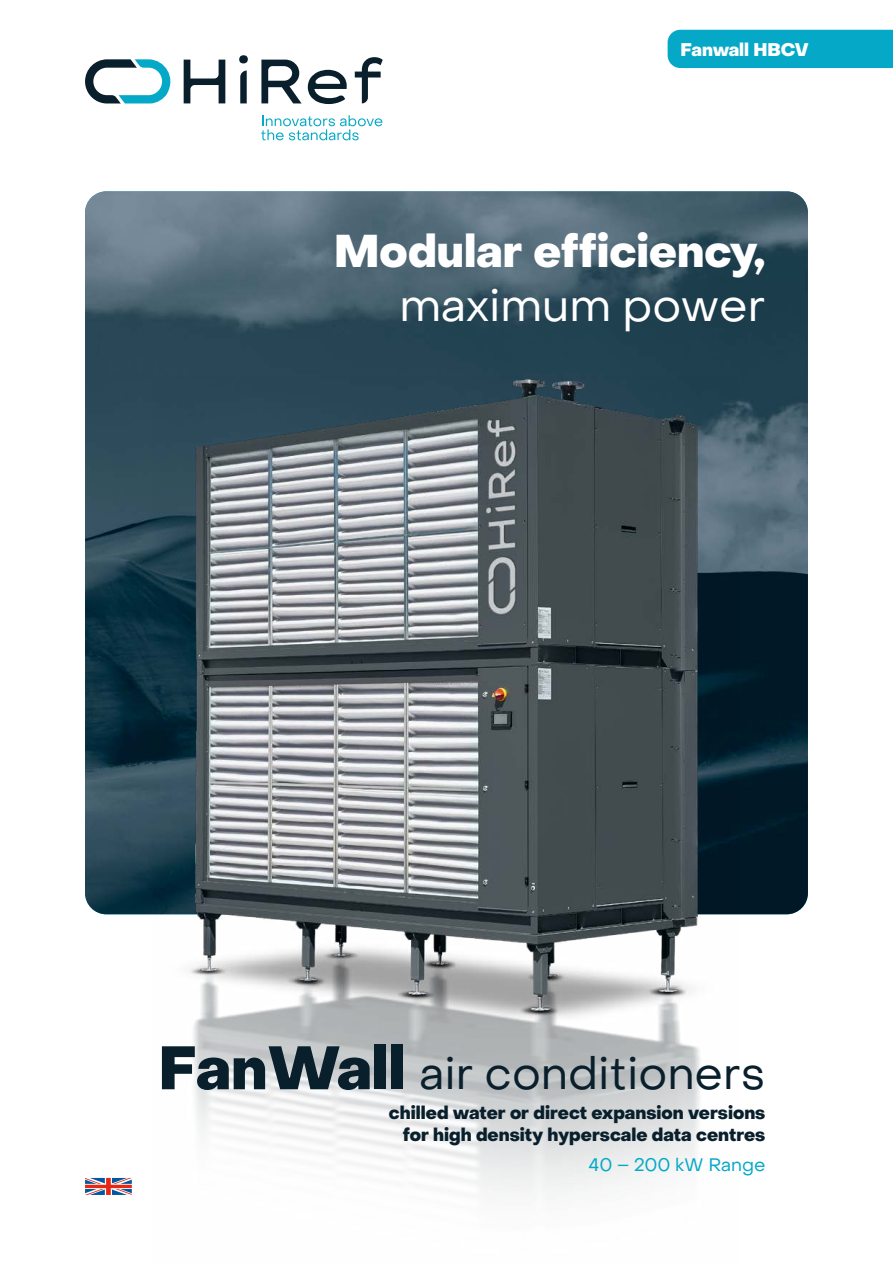
<style>
.page{position:relative;width:893px;height:1263px;background:#fff}
.page>*{position:absolute;margin:0;border:0;box-sizing:border-box;transform-origin:0 0}
.t1{font:45px "Object Sans";color:#091f2c}
.t2{font:800 45px "Object Sans";color:#fff}
.t3{font:45px "Object Sans";color:#fff}
.t4{font:800 18px/21.6px "Object Sans";color:#091f2c;text-align:right}
.t5{font:18px "Object Sans";color:#05a9c7}
.t6{font:800 18px "Object Sans";color:#fff}
.s1{font-weight:800;font-size:60px}
</style>
<div class="page">
<div style="left:668px;top:30px;width:225px;height:38px;background:#05a9c7"></div>
<img style="left:85px;top:191px;width:723px;height:723px">
<img style="left:153px;top:376px;width:585px;height:824px">
<svg style="left:184px;top:60px;width:41px;height:43px"></svg>
<svg style="left:239px;top:55px;width:9px;height:48px"></svg>
<svg style="left:261px;top:60px;width:41px;height:43px"></svg>
<svg style="left:308px;top:70px;width:39px;height:34px"></svg>
<svg style="left:355px;top:57px;width:28px;height:46px"></svg>
<svg style="left:85px;top:59px;width:86px;height:44px"></svg>
<svg style="left:261px;top:115px;width:121px;height:25px"></svg>
<svg style="left:85px;top:1178px;width:47px;height:17px"></svg>
<p class="t6" style="left:680px;top:38px;width:130px">Fanwall HBCV</p>
<h1 class="t2" style="left:334px;top:224px;width:433px">Modular efficiency,</h1>
<h1 class="t3" style="left:399px;top:278px;width:368px">maximum power</h1>
<h1 class="t1" style="left:158px;top:1046px;width:608px"><span class="s1">FanWall</span> air conditioners</h1>
<p class="t4" style="left:389px;top:1103px;width:378px">chilled water or direct expansion versions for high density hyperscale data centres</p>
<p class="t5" style="left:589px;top:1154px;width:178px">40 – 200 kW Range</p>
</div>
